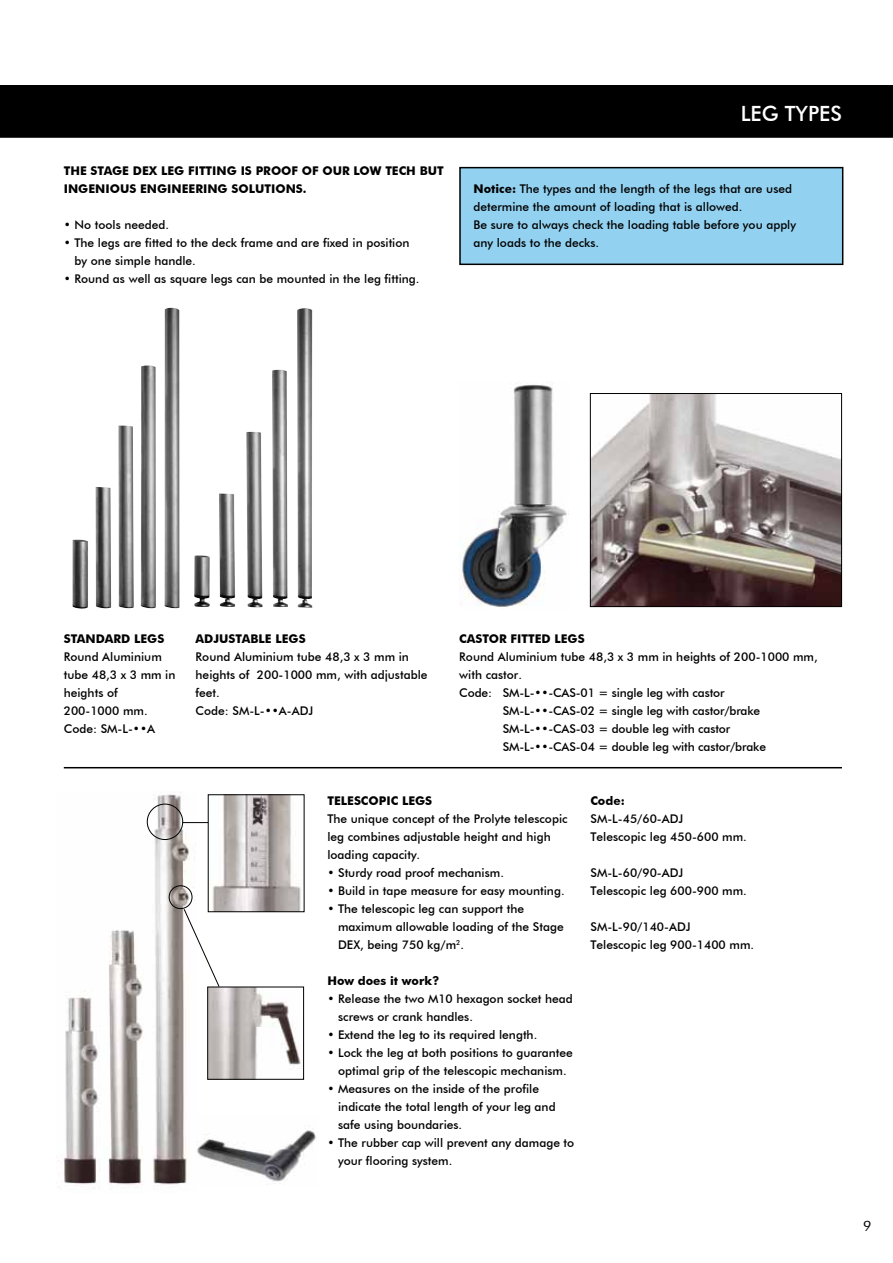
<style>
.page{position:relative;width:893px;height:1263px;background:#fff}
.page>*{position:absolute;margin:0;border:0;box-sizing:border-box;transform-origin:0 0}
.t1{font:500 21px "Futura BT";color:#fff}
.t2{font:14.25px "Futura BT";color:#000}
.t3{font:500 12px/18px "Futura BT";color:#000}
.t4{font:700 12px "Futura BT";color:#000}
.s1{font-weight:700}
</style>
<div class="page">
<img style="left:592px;top:395px;width:248px;height:210px">
<div style="left:590px;top:393px;width:252px;height:214px;border:1px solid #000"></div>
<div style="left:0;top:85px;width:893px;height:53px;background:#000"></div>
<img style="left:73px;top:308px;width:106px;height:301px">
<img style="left:194px;top:308px;width:118px;height:300px">
<img style="left:196px;top:1128px;width:121px;height:54px">
<img style="left:61px;top:794px;width:135px;height:394px">
<div style="left:169px;top:885px;width:23px;height:24px;border:1px solid #000;border-radius:50%"></div>
<svg style="left:183px;top:908px;width:37px;height:80px"></svg>
<img style="left:209px;top:988px;width:92px;height:90px">
<div style="left:207px;top:986px;width:97px;height:94px;border:1px solid #000"></div>
<img style="left:210px;top:796px;width:91px;height:114px">
<div style="left:208px;top:794px;width:97px;height:118px;border:1px solid #000"></div>
<div style="left:147px;top:804px;width:36px;height:36px;border:1px solid #000;border-radius:50%"></div>
<svg style="left:182px;top:822px;width:26px;height:1px"></svg>
<img style="left:459px;top:383px;width:110px;height:224px">
<hr style="left:64px;top:767px;width:778px;height:1px;background:#000">
<div style="left:460px;top:168px;width:383px;height:96px;background:#92d1f0"></div>
<div style="left:459px;top:167px;width:384px;height:98px;border:2px solid #000"></div>
<p class="t4" style="left:64px;top:163px;width:43px">THE STAGE</p>
<p class="t4" style="left:133px;top:163px;width:37px">DEX LEG</p>
<p class="t4" style="left:188px;top:163px;width:8px">FITTING</p>
<p class="t4" style="left:241px;top:163px;width:25px">IS PROOF</p>
<p class="t4" style="left:302px;top:163px;width:31px">OF OUR</p>
<p class="t4" style="left:353px;top:163px;width:11px">LOW</p>
<p class="t4" style="left:385px;top:163px;width:9px">TECH</p>
<p class="t4" style="left:420px;top:163px;width:9px">BUT</p>
<p class="t4" style="left:64px;top:181px;width:9px">INGENIOUS</p>
<p class="t4" style="left:140px;top:181px;width:9px">ENGINEERING</p>
<p class="t4" style="left:232px;top:181px;width:9px">SOLUTIONS</p>
<p class="t4" style="left:303px;top:181px;width:5px">.</p>
<p class="t3" style="left:64px;top:216px;width:107px">• No tools needed.</p>
<p class="t3" style="left:74px;top:234px;width:337px;text-indent:-11px">• The legs are fitted to the deck frame and are fixed in position by one simple handle.</p>
<p class="t3" style="left:64px;top:270px;width:357px">• Round as well as square legs can be mounted in the leg fitting.</p>
<h1 class="t1" style="left:741px;top:101px;width:103px">LEG TYPES</h1>
<p class="t3" style="left:473px;top:180px;width:324px"><span class="s1">NOTICE:</span> The types and the length of the legs that are used determine the amount of loading that is allowed.<br>Be sure to always check the loading table before you apply any loads to the decks.</p>
<p class="t4" style="left:64px;top:631px;width:102px">STANDARD LEGS</p>
<p class="t3" style="left:64px;top:648px;width:113px">Round Aluminium tube 48,3 x 3 mm in heights of<br>200-1000 mm.<br>Code: SM-L-••A</p>
<p class="t4" style="left:196px;top:631px;width:112px">ADJUSTABLE LEGS</p>
<p class="t3" style="left:196px;top:648px;width:233px">Round Aluminium tube 48,3 x 3 mm in heights of 200-1000 mm, with adjustable feet.<br>Code: SM-L-••A-ADJ</p>
<p class="t4" style="left:459px;top:631px;width:127px">CASTOR FITTED LEGS</p>
<p class="t3" style="left:459px;top:648px;width:360px">Round Aluminium tube 48,3 x 3 mm in heights of 200-1000 mm,</p>
<p class="t3" style="left:459px;top:666px;width:64px">with castor.</p>
<p class="t3" style="left:459px;top:684px;width:267px">Code: SM-L-••-CAS-01 = single leg with castor</p>
<p class="t3" style="left:503px;top:702px;width:259px">SM-L-••-CAS-02 = single leg with castor/brake</p>
<p class="t3" style="left:503px;top:720px;width:229px">SM-L-••-CAS-03 = double leg with castor</p>
<p class="t3" style="left:503px;top:738px;width:265px">SM-L-••-CAS-04 = double leg with castor/brake</p>
<p class="t4" style="left:327px;top:793px;width:106px">TELESCOPIC LEGS</p>
<p class="t3" style="left:327px;top:810px;width:242px">The unique concept of the Prolyte telescopic leg combines adjustable height and high loading capacity.</p>
<p class="t3" style="left:327px;top:864px;width:178px">• Sturdy road proof mechanism.</p>
<p class="t3" style="left:327px;top:882px;width:239px">• Build in tape measure for easy mounting.</p>
<p class="t3" style="left:338px;top:900px;width:227px;text-indent:-11px">• The telescopic leg can support the maximum allowable loading of the Stage<br>DEX, being 750 kg/m<sup>2</sup>.</p>
<p class="t4" style="left:327px;top:973px;width:113px">HOW DOES IT WORK?</p>
<p class="t3" style="left:338px;top:990px;width:236px;text-indent:-11px">• Release the two M10 hexagon socket head screws or crank handles.</p>
<p class="t3" style="left:327px;top:1026px;width:211px">• Extend the leg to its required length.</p>
<p class="t3" style="left:327px;top:1044px;width:247px;text-align:center">• Lock the leg at both positions to guarantee optimal grip of the telescopic mechanism.</p>
<p class="t3" style="left:338px;top:1080px;width:219px;text-indent:-11px">• Measures on the inside of the profile indicate the total length of your leg and safe using boundaries.</p>
<p class="t3" style="left:338px;top:1134px;width:238px;text-indent:-11px">• The rubber cap will prevent any damage to your flooring system.</p>
<p class="t4" style="left:590px;top:793px;width:36px">CODE:</p>
<p class="t3" style="left:590px;top:810px;width:158px">SM-L-45/60-ADJ<br>Telescopic leg 450-600 mm.</p>
<p class="t3" style="left:590px;top:864px;width:158px">SM-L-60/90-ADJ<br>Telescopic leg 600-900 mm.</p>
<p class="t3" style="left:590px;top:918px;width:165px">SM-L-90/140-ADJ<br>Telescopic leg 900-1400 mm.</p>
<p class="t2" style="left:863px;top:1217px;width:10px">9</p>
</div>
